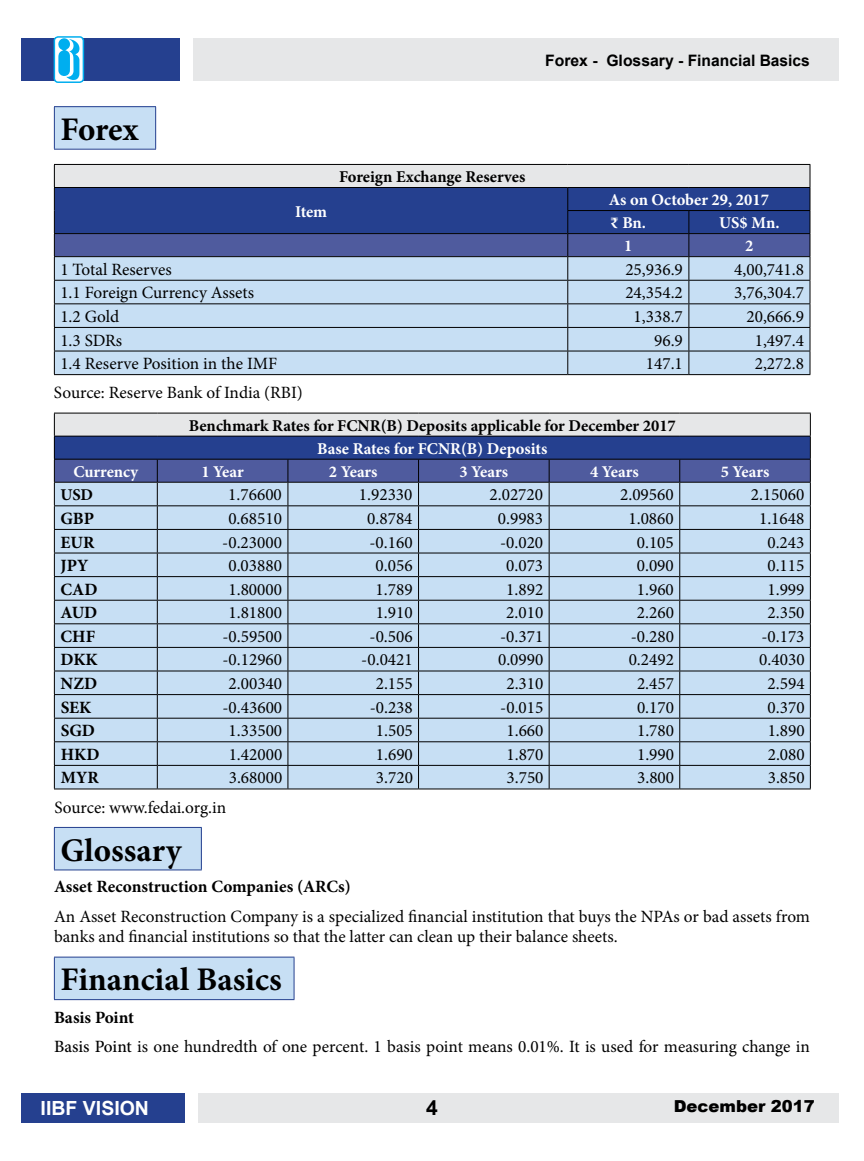
<style>
.page{position:relative;width:864px;height:1161px;background:#fff}
.page>*{position:absolute;margin:0;border:0;box-sizing:border-box;transform-origin:0 0}
.t1{font:700 33px "Minion Pro";color:#000}
.t2{font:700 21px "Arial";color:#000}
.t3{font:700 19.5px "Arial";color:#fff}
.t4{font:17.25px/20.7px "Minion Pro";color:#000}
.t5{font:700 17.25px "Minion Pro";color:#000}
.t6{font:700 16.5px/23.1px "Minion Pro";color:#fff}
.t7{font:700 16.5px "Minion Pro";color:#000}
.t8{font:900 16.5px "Arial";color:#000}
.t9{font:700 15.75px "Arial";color:#000}
.s1{font-weight:700}
.s2{font-weight:500}
</style>
<div class="page">
<div style="left:193px;top:38px;width:645px;height:43px;background:#e6e7e8"></div>
<div style="left:21px;top:38px;width:159px;height:43px;background:#25408f"></div>
<div style="left:198px;top:1093px;width:640px;height:30px;background:#e6e7e8"></div>
<div style="left:21px;top:1093px;width:164px;height:30px;background:#25408f"></div>
<div style="left:54px;top:37px;width:29px;height:45px;background:#fff;border-radius:4px"></div>
<div style="left:54px;top:36px;width:30px;height:47px;border:2px solid #00aeef;border-radius:4px"></div>
<svg style="left:58px;top:38px;width:22px;height:43px"></svg>
<div style="left:54px;top:107px;width:102px;height:42px;background:#c7dff4"></div>
<hr style="left:54px;top:106px;width:102px;height:1px;background:#25408f">
<hr style="left:54px;top:107px;width:1px;height:42px;background:#25408f">
<hr style="left:155px;top:107px;width:1px;height:42px;background:#25408f">
<hr style="left:54px;top:149px;width:102px;height:1px;background:#25408f">
<hr style="left:54px;top:164px;width:514px;height:1px;background:#000">
<hr style="left:568px;top:164px;width:121px;height:1px;background:#000">
<hr style="left:689px;top:164px;width:121px;height:1px;background:#000">
<svg style="left:54px;top:165px;width:757px;height:210px;background:#93a7ca"></svg>
<hr style="left:54px;top:374px;width:514px;height:1px;background:#000">
<hr style="left:568px;top:374px;width:121px;height:1px;background:#000">
<hr style="left:689px;top:374px;width:121px;height:1px;background:#000">
<svg style="left:54px;top:413px;width:757px;height:376px;background:#aec3db"></svg>
<hr style="left:54px;top:789px;width:103px;height:1px;background:#000">
<hr style="left:157px;top:789px;width:131px;height:1px;background:#000">
<hr style="left:288px;top:789px;width:131px;height:1px;background:#000">
<hr style="left:419px;top:789px;width:130px;height:1px;background:#000">
<hr style="left:549px;top:789px;width:131px;height:1px;background:#000">
<hr style="left:680px;top:789px;width:131px;height:1px;background:#000">
<div style="left:54px;top:827px;width:147px;height:43px;background:#c7dff4"></div>
<hr style="left:54px;top:827px;width:148px;height:1px;background:#25408f">
<hr style="left:54px;top:828px;width:1px;height:42px;background:#25408f">
<hr style="left:201px;top:828px;width:1px;height:42px;background:#25408f">
<hr style="left:54px;top:870px;width:148px;height:1px;background:#25408f">
<div style="left:54px;top:957px;width:240px;height:43px;background:#c7dff4"></div>
<hr style="left:54px;top:957px;width:240px;height:1px;background:#25408f">
<hr style="left:54px;top:957px;width:1px;height:42px;background:#25408f">
<hr style="left:294px;top:957px;width:1px;height:42px;background:#25408f">
<hr style="left:54px;top:999px;width:240px;height:1px;background:#25408f">
<h1 class="t1" style="left:60px;top:106px;width:80px">Forex</h1>
<p class="t9" style="left:545px;top:50px;width:266px">Forex - Glossary - Financial Basics</p>
<p class="t6" style="left:295px;top:200px;width:34px">Item</p>
<p class="t7" style="left:339px;top:165px;width:188px">Foreign Exchange Reserves</p>
<p class="t6" style="left:609px;top:188px;width:162px">As on October 29, 2017 ₹ Bn.</p>
<p class="t6" style="left:719px;top:211px;width:62px">US$ Mn.</p>
<p class="t6" style="left:624px;top:234px;width:10px">1</p>
<p class="t6" style="left:745px;top:234px;width:10px">2</p>
<p class="t4" style="left:60px;top:259px;width:113px">1 Total Reserves</p>
<p class="t4" style="left:625px;top:259px;width:59px">25,936.9</p>
<p class="t4" style="left:734px;top:259px;width:71px">4,00,741.8</p>
<p class="t4" style="left:60px;top:283px;width:195px">1.1 Foreign Currency Assets</p>
<p class="t4" style="left:625px;top:283px;width:59px">24,354.2</p>
<p class="t4" style="left:734px;top:283px;width:71px">3,76,304.7</p>
<p class="t4" style="left:60px;top:306px;width:61px">1.2 Gold</p>
<p class="t4" style="left:634px;top:306px;width:51px">1,338.7</p>
<p class="t4" style="left:746px;top:306px;width:59px">20,666.9</p>
<p class="t4" style="left:60px;top:330px;width:63px">1.3 SDRs</p>
<p class="t4" style="left:654px;top:330px;width:30px">96.9</p>
<p class="t4" style="left:755px;top:330px;width:51px">1,497.4</p>
<p class="t4" style="left:60px;top:353px;width:219px">1.4 Reserve Position in the IMF</p>
<p class="t4" style="left:646px;top:353px;width:39px">147.1</p>
<p class="t4" style="left:755px;top:353px;width:51px">2,272.8</p>
<p class="t4" style="left:54px;top:382px;width:250px">Source: Reserve Bank of India (RBI)</p>
<p class="t7" style="left:189px;top:414px;width:489px">Benchmark Rates for FCNR(B) Deposits applicable for December 2017</p>
<p class="t6" style="left:317px;top:437px;width:232px">Base Rates for FCNR(B) Deposits</p>
<p class="t6" style="left:73px;top:460px;width:66px">Currency</p>
<p class="t6" style="left:201px;top:460px;width:44px">1 Year</p>
<p class="t6" style="left:329px;top:460px;width:50px">2 Years</p>
<p class="t6" style="left:459px;top:460px;width:50px">3 Years</p>
<p class="t6" style="left:590px;top:460px;width:50px">4 Years</p>
<p class="t6" style="left:721px;top:460px;width:50px">5 Years</p>
<p class="t7" style="left:60px;top:483px;width:34px">USD</p>
<p class="t4" style="left:228px;top:485px;width:55px">1.76600</p>
<p class="t4" style="left:359px;top:485px;width:55px">1.92330</p>
<p class="t4" style="left:490px;top:485px;width:55px">2.02720</p>
<p class="t4" style="left:620px;top:485px;width:55px">2.09560</p>
<p class="t4" style="left:751px;top:485px;width:55px">2.15060</p>
<p class="t5" style="left:60px;top:506px;width:35px">GBP</p>
<p class="t4" style="left:228px;top:508px;width:55px">0.68510</p>
<p class="t4" style="left:367px;top:508px;width:47px">0.8784</p>
<p class="t4" style="left:498px;top:508px;width:47px">0.9983</p>
<p class="t4" style="left:628px;top:508px;width:47px">1.0860</p>
<p class="t4" style="left:759px;top:508px;width:47px">1.1648</p>
<p class="t5" style="left:60px;top:530px;width:35px">EUR</p>
<p class="t4" style="left:222px;top:532px;width:61px">-0.23000</p>
<p class="t4" style="left:369px;top:532px;width:45px">-0.160</p>
<p class="t4" style="left:500px;top:532px;width:45px">-0.020</p>
<p class="t4" style="left:637px;top:532px;width:39px">0.105</p>
<p class="t4" style="left:767px;top:532px;width:39px">0.243</p>
<p class="t5" style="left:60px;top:553px;width:29px">JPY</p>
<p class="t4" style="left:228px;top:555px;width:55px">0.03880</p>
<p class="t4" style="left:376px;top:555px;width:39px">0.056</p>
<p class="t4" style="left:506px;top:555px;width:39px">0.073</p>
<p class="t4" style="left:637px;top:555px;width:39px">0.090</p>
<p class="t4" style="left:767px;top:555px;width:39px">0.115</p>
<p class="t5" style="left:61px;top:577px;width:38px">CAD</p>
<p class="t4" style="left:228px;top:579px;width:55px">1.80000</p>
<p class="t4" style="left:376px;top:579px;width:39px">1.789</p>
<p class="t4" style="left:506px;top:579px;width:39px">1.892</p>
<p class="t4" style="left:637px;top:579px;width:39px">1.960</p>
<p class="t4" style="left:767px;top:579px;width:39px">1.999</p>
<p class="t5" style="left:61px;top:601px;width:38px">AUD</p>
<p class="t4" style="left:228px;top:603px;width:55px">1.81800</p>
<p class="t4" style="left:376px;top:603px;width:39px">1.910</p>
<p class="t4" style="left:506px;top:603px;width:39px">2.010</p>
<p class="t4" style="left:637px;top:603px;width:39px">2.260</p>
<p class="t4" style="left:768px;top:603px;width:39px">2.350</p>
<p class="t5" style="left:61px;top:624px;width:36px">CHF</p>
<p class="t4" style="left:222px;top:626px;width:61px">-0.59500</p>
<p class="t4" style="left:370px;top:626px;width:45px">-0.506</p>
<p class="t4" style="left:500px;top:626px;width:45px">-0.371</p>
<p class="t4" style="left:631px;top:626px;width:45px">-0.280</p>
<p class="t4" style="left:761px;top:626px;width:45px">-0.173</p>
<p class="t5" style="left:61px;top:648px;width:39px">DKK</p>
<p class="t4" style="left:222px;top:650px;width:61px">-0.12960</p>
<p class="t4" style="left:361px;top:650px;width:53px">-0.0421</p>
<p class="t4" style="left:498px;top:650px;width:47px">0.0990</p>
<p class="t4" style="left:629px;top:650px;width:47px">0.2492</p>
<p class="t4" style="left:759px;top:650px;width:47px">0.4030</p>
<p class="t5" style="left:61px;top:671px;width:38px">NZD</p>
<p class="t4" style="left:229px;top:673px;width:55px">2.00340</p>
<p class="t4" style="left:376px;top:673px;width:39px">2.155</p>
<p class="t4" style="left:506px;top:673px;width:39px">2.310</p>
<p class="t4" style="left:637px;top:673px;width:39px">2.457</p>
<p class="t4" style="left:768px;top:673px;width:39px">2.594</p>
<p class="t5" style="left:61px;top:695px;width:32px">SEK</p>
<p class="t4" style="left:222px;top:697px;width:61px">-0.43600</p>
<p class="t4" style="left:370px;top:697px;width:45px">-0.238</p>
<p class="t4" style="left:500px;top:697px;width:45px">-0.015</p>
<p class="t4" style="left:637px;top:697px;width:39px">0.170</p>
<p class="t4" style="left:768px;top:697px;width:39px">0.370</p>
<p class="t5" style="left:61px;top:719px;width:36px">SGD</p>
<p class="t4" style="left:229px;top:721px;width:55px">1.33500</p>
<p class="t4" style="left:376px;top:721px;width:39px">1.505</p>
<p class="t4" style="left:506px;top:721px;width:39px">1.660</p>
<p class="t4" style="left:637px;top:721px;width:39px">1.780</p>
<p class="t4" style="left:768px;top:721px;width:39px">1.890</p>
<p class="t5" style="left:61px;top:742px;width:40px">HKD</p>
<p class="t4" style="left:229px;top:744px;width:55px">1.42000</p>
<p class="t4" style="left:376px;top:744px;width:39px">1.690</p>
<p class="t4" style="left:506px;top:744px;width:39px">1.870</p>
<p class="t4" style="left:637px;top:744px;width:39px">1.990</p>
<p class="t4" style="left:768px;top:744px;width:39px">2.080</p>
<p class="t5" style="left:61px;top:766px;width:39px">MYR</p>
<p class="t4" style="left:229px;top:768px;width:55px">3.68000</p>
<p class="t4" style="left:376px;top:768px;width:39px">3.720</p>
<p class="t4" style="left:507px;top:768px;width:39px">3.750</p>
<p class="t4" style="left:637px;top:768px;width:39px">3.800</p>
<p class="t4" style="left:768px;top:768px;width:39px">3.850</p>
<p class="t4" style="left:54px;top:797px;width:173px">Source: www.fedai.org.in</p>
<h1 class="t1" style="left:60px;top:827px;width:123px">Glossary</h1>
<p class="t5" style="left:54px;top:875px;width:298px">Asset Reconstruction Companies (ARCs)</p>
<p class="t4" style="left:54px;top:906px;width:758px">An Asset Reconstruction Company is a specialized financial institution that buys the NPAs or bad assets from banks and financial institutions so that the latter can clean up their balance sheets.</p>
<h1 class="t1" style="left:60px;top:957px;width:223px">Financial Basics</h1>
<p class="t4" style="left:54px;top:1003px;width:757px;line-height:29.2px"><span class="s1">Basis Point<br></span><span class="s2">Basis Point</span> is one hundredth of one percent. 1 basis point means 0.01%. It is used for measuring change in</p>
<p class="t3" style="left:41px;top:1094px;width:110px">IIBF VISION</p>
<p class="t2" style="left:426px;top:1093px;width:13px">4</p>
<p class="t8" style="left:674px;top:1094px;width:143px">December 2017</p>
</div>
